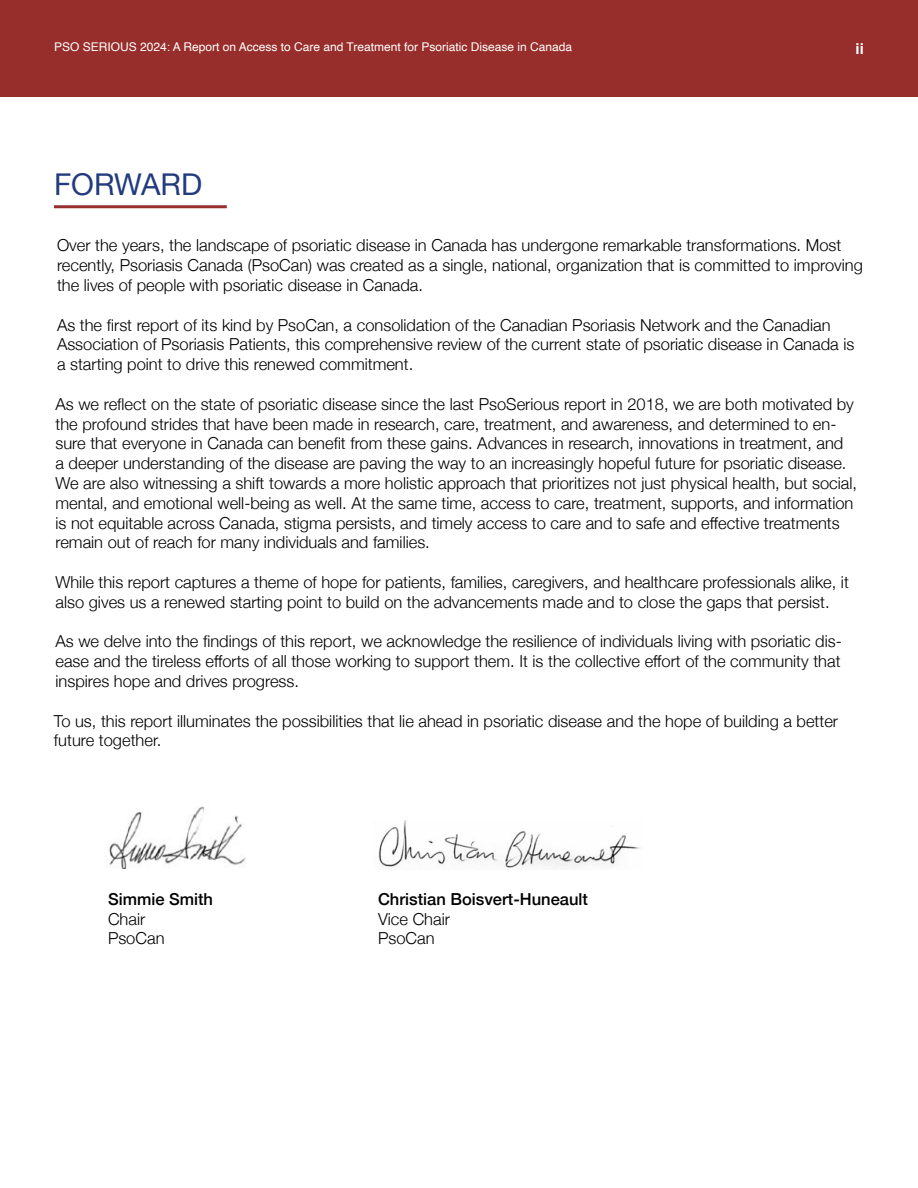
<style>
.page{position:relative;width:918px;height:1188px;background:#fff}
.page>*{position:absolute;margin:0;border:0;box-sizing:border-box;transform-origin:0 0}
.t1{font:30px "Helvetica Neue";color:#223b7e}
.t2{font:300 16.5px/19.8px "Helvetica Neue";color:#000}
.t3{font:500 16.5px "Helvetica Neue";color:#000}
.t4{font:700 15px "Helvetica";color:#fff}
.t5{font:12px "Helvetica";color:#fff}
</style>
<div class="page">
<div style="left:0;top:0;width:918px;height:96px;background:#972e2b"></div>
<hr style="left:54px;top:205px;width:173px;height:3px;background:#972e2b">
<img style="left:109px;top:806px;width:137px;height:62px">
<img style="left:378px;top:820px;width:262px;height:48px">
<p class="t5" style="left:54px;top:38px;width:520px">PSO SERIOUS 2024: A Report on Access to Care and Treatment for Psoriatic Disease in Canada</p>
<p class="t4" style="left:856px;top:39px;width:10px">ii</p>
<h1 class="t1" style="left:54px;top:162px;width:150px">FORWARD</h1>
<p class="t2" style="left:57px;top:234px;width:807px">Over the years, the landscape of psoriatic disease in Canada has undergone remarkable transformations. Most recently, Psoriasis Canada (PsoCan) was created as a single, national, organization that is committed to improving the lives of people with psoriatic disease in Canada.</p>
<p class="t2" style="left:57px;top:314px;width:799px">As the first report of its kind by PsoCan, a consolidation of the Canadian Psoriasis Network and the Canadian<br>Association of Psoriasis Patients, this comprehensive review of the current state of psoriatic disease in Canada is a starting point to drive this renewed commitment.</p>
<p class="t2" style="left:55px;top:393px;width:803px">As we reflect on the state of psoriatic disease since the last PsoSerious report in 2018, we are both motivated by the profound strides that have been made in research, care, treatment, and awareness, and determined to en&shy;sure that everyone in Canada can benefit from these gains. Advances in research, innovations in treatment, and<br>a deeper understanding of the disease are paving the way to an increasingly hopeful future for psoriatic disease.<br>We are also witnessing a shift towards a more holistic approach that prioritizes not just physical health, but social, mental, and emotional well-being as well. At the same time, access to care, treatment, supports, and information is not equitable across Canada, stigma persists, and timely access to care and to safe and effective treatments remain out of reach for many individuals and families.</p>
<p class="t2" style="left:55px;top:571px;width:795px">While this report captures a theme of hope for patients, families, caregivers, and healthcare professionals alike, it also gives us a renewed starting point to build on the advancements made and to close the gaps that persist.</p>
<p class="t2" style="left:55px;top:630px;width:788px;text-align:justify">As we delve into the findings of this report, we acknowledge the resilience of individuals living with psoriatic dis&shy;ease and the tireless efforts of all those working to support them. It is the collective effort of the community that inspires hope and drives progress.</p>
<p class="t2" style="left:54px;top:710px;width:786px">To us, this report illuminates the possibilities that lie ahead in psoriatic disease and the hope of building a better future together.</p>
<p class="t3" style="left:108px;top:886px;width:107px">Simmie Smith</p>
<p class="t3" style="left:378px;top:886px;width:211px">Christian Boisvert-Huneault</p>
<p class="t2" style="left:108px;top:908px;width:39px">Chair</p>
<p class="t2" style="left:378px;top:908px;width:73px">Vice Chair</p>
<p class="t2" style="left:108px;top:927px;width:58px">PsoCan</p>
<p class="t2" style="left:378px;top:927px;width:58px">PsoCan</p>
</div>
